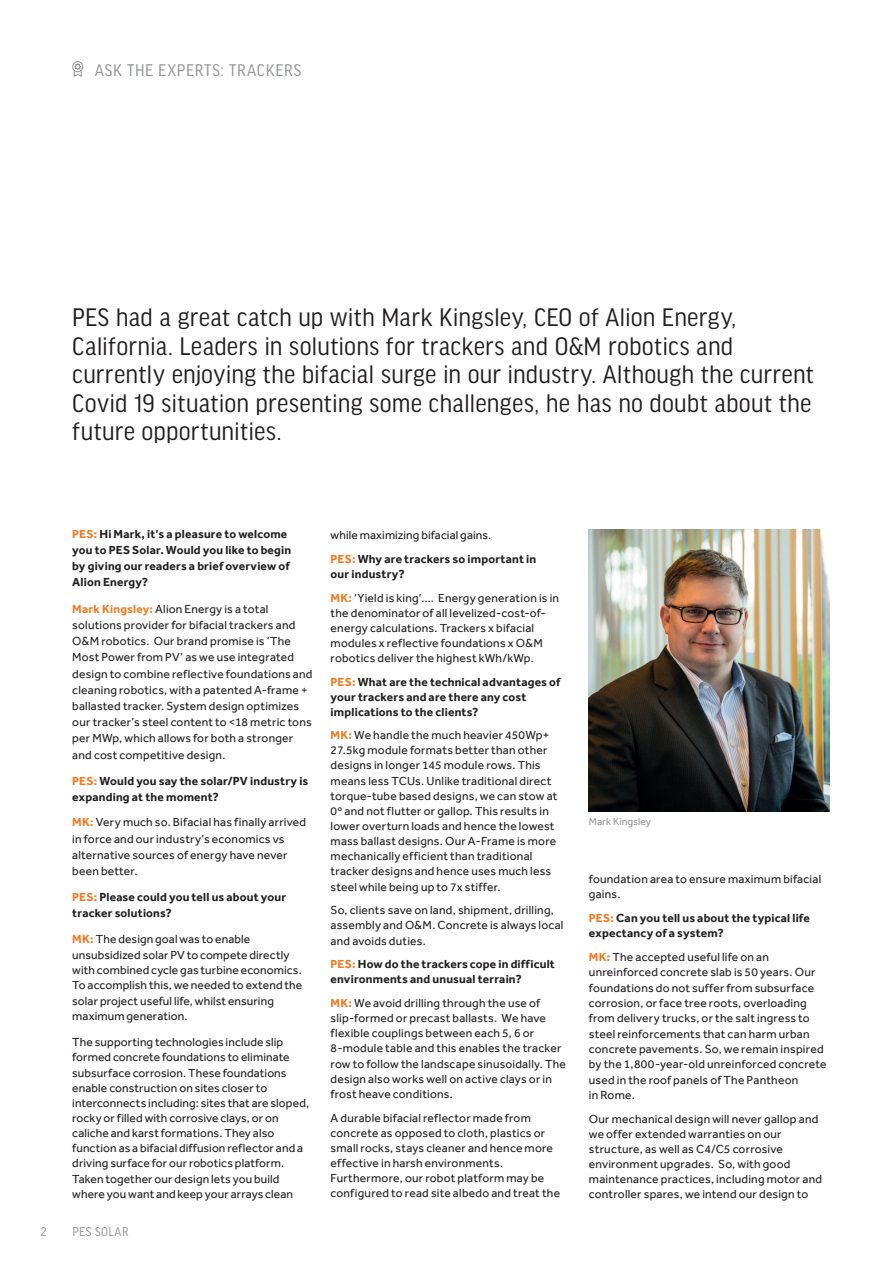
<style>
.page{position:relative;width:893px;height:1263px;background:#fff}
.page>*{position:absolute;margin:0;border:0;box-sizing:border-box;transform-origin:0 0}
.Body_Copy_2015{font:27px/28.5px "Good Headline Pro Narr";letter-spacing:.005em;color:#231f20}
.Page_head_2015{font:18px "Good Headline Pro Narr";letter-spacing:.04em;color:#939598}
.t1{font:13.5px "Good Headline Pro Narr";letter-spacing:.035em;color:#939598}
.Body_Copy_2015-2{font:12px/15.1px "Effra";letter-spacing:.015em;color:#231f20}
.Body_Copy_2015-3{font:700 12px/16.2px "Effra";letter-spacing:.015em;color:#231f20}
.CAPTIONS{font:10.5px "Effra";color:#939598}
.s1{color:#f47921}
.s2{font-weight:700;color:#f47921}
</style>
<div class="page">
<img style="left:589px;top:530px;width:240px;height:281px">
<div style="left:72px;top:61px;width:11px;height:11px;border:1px solid #939598;border-radius:50%"></div>
<svg style="left:73px;top:63px;width:9px;height:14px"></svg>
<p class="Page_head_2015" style="left:95px;top:61px;width:208px">ASK THE EXPERTS: TRACKERS</p>
<p class="Body_Copy_2015" style="left:72px;top:303px;width:743px">PES had a great catch up with Mark Kingsley, CEO of Alion Energy, California. Leaders in solutions for trackers and O&amp;M robotics and currently enjoying the bifacial surge in our industry. Although the current Covid 19 situation presenting some challenges, he has no doubt about the future opportunities.</p>
<p class="Body_Copy_2015-3" style="left:72px;top:525px;width:220px"><span class="s1">PES:</span> Hi Mark, it’s a pleasure to welcome you to PES Solar. Would you like to begin by giving our readers a brief overview of Alion Energy?</p>
<p class="Body_Copy_2015-2" style="left:72px;top:600px;width:242px;line-height:16.2px"><span class="s2">Mark Kingsley:</span> Alion Energy is a total solutions provider for bifacial trackers and O&amp;M robotics. Our brand promise is ’The Most Power from PV’ as we use integrated design to combine reflective foundations and cleaning robotics, with a patented A-frame + ballasted tracker. System design optimizes our tracker’s steel content to &lt;18 metric tons per MWp, which allows for both a stronger and cost competitive design.</p>
<p class="Body_Copy_2015-3" style="left:72px;top:773px;width:238px"><span class="s1">PES:</span> Would you say the solar/PV industry is expanding at the moment?</p>
<p class="Body_Copy_2015-2" style="left:72px;top:814px;width:235px;line-height:16px"><span class="s2">MK:</span> Very much so. Bifacial has finally arrived in force and our industry’s economics vs alternative sources of energy have never been better.</p>
<p class="Body_Copy_2015-3" style="left:72px;top:889px;width:215px;line-height:15.6px"><span class="s1">PES:</span> Please could you tell us about your tracker solutions?</p>
<p class="Body_Copy_2015-2" style="left:72px;top:931px;width:232px"><span class="s2">MK:</span> The design goal was to enable unsubsidized solar PV to compete directly with combined cycle gas turbine economics.<br>To accomplish this, we needed to extend the solar project useful life, whilst ensuring maximum generation.</p>
<p class="Body_Copy_2015-2" style="left:72px;top:1034px;width:238px">The supporting technologies include slip formed concrete foundations to eliminate subsurface corrosion. These foundations enable construction on sites closer to interconnects including: sites that are sloped, rocky or filled with corrosive clays, or on caliche and karst formations. They also function as a bifacial diffusion reflector and a driving surface for our robotics platform.<br>Taken together our design lets you build where you want and keep your arrays clean</p>
<p class="t1" style="left:41px;top:1225px;width:8px">2</p>
<p class="t1" style="left:72px;top:1225px;width:58px">PES SOLAR</p>
<p class="Body_Copy_2015-2" style="left:331px;top:527px;width:162px">while maximizing bifacial gains.</p>
<p class="Body_Copy_2015-3" style="left:331px;top:551px;width:207px;line-height:15.6px"><span class="s1">PES:</span> Why are trackers so important in our industry?</p>
<p class="Body_Copy_2015-2" style="left:331px;top:590px;width:230px"><span class="s2">MK:</span> ‘Yield is king’…. Energy generation is in the denominator of all levelized-cost-of&shy;energy calculations. Trackers x bifacial modules x reflective foundations x O&amp;M robotics deliver the highest kWh/kWp.</p>
<p class="Body_Copy_2015-3" style="left:331px;top:674px;width:231px;line-height:15px"><span class="s1">PES:</span> What are the technical advantages of your trackers and are there any cost implications to the clients?</p>
<p class="Body_Copy_2015-2" style="left:331px;top:727px;width:228px"><span class="s2">MK:</span> We handle the much heavier 450Wp+ 27.5kg module formats better than other designs in longer 145 module rows. This means less TCUs. Unlike traditional direct torque-tube based designs, we can stow at 0º and not flutter or gallop. This results in lower overturn loads and hence the lowest mass ballast designs. Our A-Frame is more mechanically efficient than traditional tracker designs and hence uses much less steel while being up to 7x stiffer.</p>
<p class="Body_Copy_2015-2" style="left:331px;top:902px;width:234px">So, clients save on land, shipment, drilling, assembly and O&amp;M. Concrete is always local and avoids duties.</p>
<p class="Body_Copy_2015-3" style="left:331px;top:956px;width:226px;line-height:15.1px"><span class="s1">PES:</span> How do the trackers cope in difficult environments and unusual terrain?</p>
<p class="Body_Copy_2015-2" style="left:331px;top:995px;width:237px"><span class="s2">MK:</span> We avoid drilling through the use of slip-formed or precast ballasts. We have flexible couplings between each 5, 6 or 8-module table and this enables the tracker row to follow the landscape sinusoidally. The design also works well on active clays or in frost heave conditions.</p>
<p class="Body_Copy_2015-2" style="left:331px;top:1110px;width:231px">A durable bifacial reflector made from concrete as opposed to cloth, plastics or small rocks, stays cleaner and hence more effective in harsh environments.<br>Furthermore, our robot platform may be configured to read site albedo and treat the</p>
<p class="CAPTIONS" style="left:589px;top:815px;width:64px">Mark Kingsley</p>
<p class="Body_Copy_2015-2" style="left:589px;top:871px;width:234px">foundation area to ensure maximum bifacial gains.</p>
<p class="Body_Copy_2015-3" style="left:589px;top:910px;width:222px;line-height:15.3px"><span class="s1">PES:</span> Can you tell us about the typical life expectancy of a system?</p>
<p class="Body_Copy_2015-2" style="left:589px;top:949px;width:239px"><span class="s2">MK:</span> The accepted useful life on an unreinforced concrete slab is 50 years. Our foundations do not suffer from subsurface corrosion, or face tree roots, overloading from delivery trucks, or the salt ingress to steel reinforcements that can harm urban concrete pavements. So, we remain inspired by the 1,800-year-old unreinforced concrete used in the roof panels of The Pantheon<br>in Rome.</p>
<p class="Body_Copy_2015-2" style="left:589px;top:1111px;width:235px">Our mechanical design will never gallop and we offer extended warranties on our structure, as well as C4/C5 corrosive environment upgrades. So, with good maintenance practices, including motor and controller spares, we intend our design to</p>
</div>
